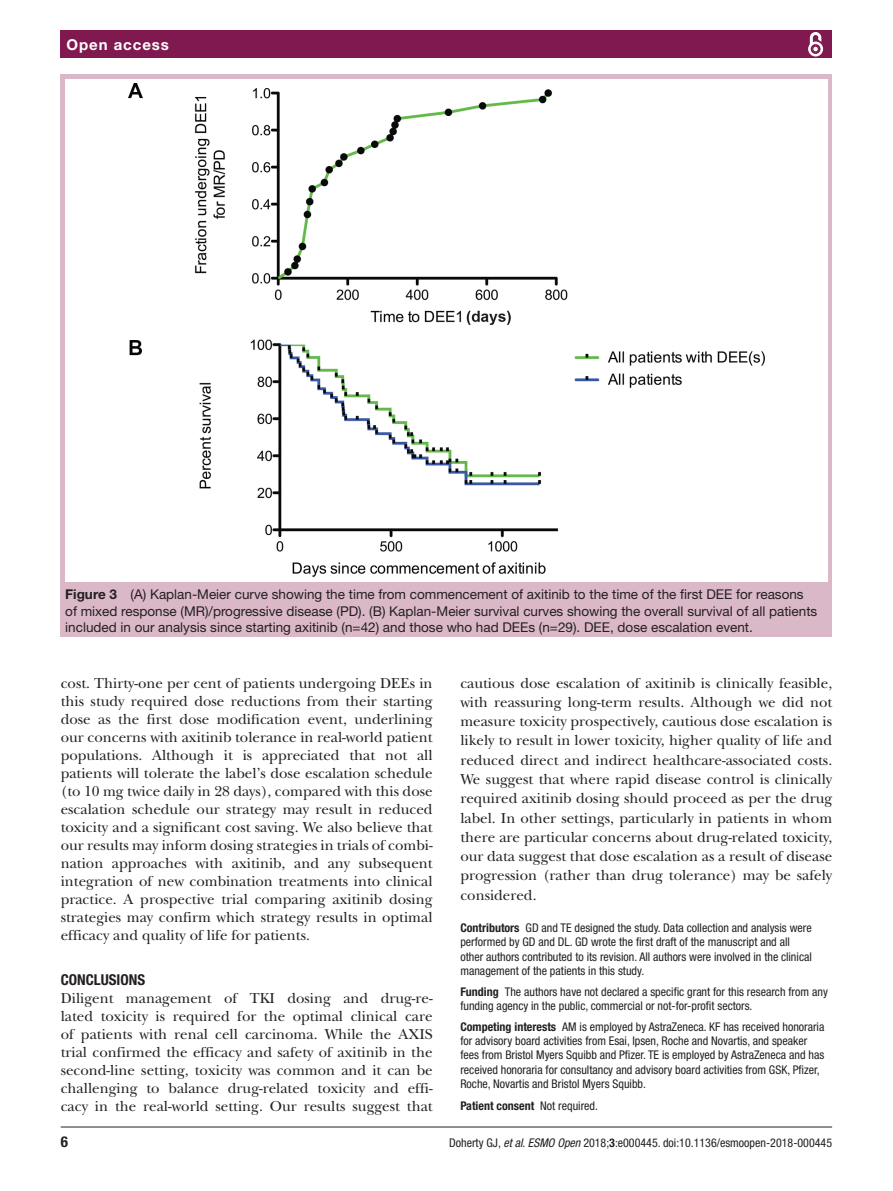
<style>
.page{position:relative;width:893px;height:1191px;background:#fff}
.page>*{position:absolute;margin:0;border:0;box-sizing:border-box;transform-origin:0 0}
.t1{font:15px/18px "New Baskerville";color:#231f20;text-align:justify}
.t2{font:700 condensed 15px "Helvetica Neue LT Std";color:#231f20}
.t3{font:700 15px "Helvetica Neue LT Std";letter-spacing:.065em;color:#fff}
.t4{font:13.5px/16.5px "Helvetica Neue LT Std";color:#231f20}
.t5{font:condensed 12px/14.4px "Helvetica Neue LT Std";color:#231f20}
.t6{font:700 condensed 12px "Helvetica Neue LT Std";color:#231f20}
.s1{font-weight:700}
.s2{font-weight:400}
.s3{font-style:italic}
</style>
<div class="page">
<div style="left:61px;top:31px;width:771px;height:27px;background:#80194f"></div>
<svg style="left:808px;top:32px;width:15px;height:25px"></svg>
<div style="left:812px;top:45px;width:7px;height:8px;border:1px solid #80194f;border-radius:50%"></div>
<hr style="left:61px;top:1126px;width:771px;height:1px;background:#231f20">
<div style="left:61px;top:74px;width:771px;height:563px;background:#dab8c8"></div>
<div style="left:65px;top:79px;width:763px;height:502px;background:#fff"></div>
<img style="left:129px;top:83px;width:635px;height:494px">
<p class="t3" style="left:66px;top:35px;width:104px">Open access</p>
<p class="t4" style="left:65px;top:586px;width:754px"><span class="s1">Figure 3</span> (A) Kaplan-Meier curve showing the time from commencement of axitinib to the time of the first DEE for reasons of mixed response (MR)/progressive disease (PD). (B) Kaplan-Meier survival curves showing the overall survival of all patients included in our analysis since starting axitinib (n=42) and those who had DEEs (n=29). DEE, dose escalation event.</p>
<p class="t1" style="left:61px;top:674px;width:373px">cost. Thirty-one per cent of patients undergoing DEEs in this study required dose reductions from their starting dose as the first dose modification event, underlining our concerns with axitinib tolerance in real-world patient populations. Although it is appreciated that not all patients will tolerate the label’s dose escalation schedule (to 10 mg twice daily in 28 days), compared with this dose escalation schedule our strategy may result in reduced toxicity and a significant cost saving. We also believe that our results may inform dosing strategies in trials of combi&shy;nation approaches with axitinib, and any subsequent integration of new combination treatments into clinical practice. A prospective trial comparing axitinib dosing strategies may confirm which strategy results in optimal efficacy and quality of life for patients.</p>
<p class="t2" style="left:61px;top:970px;width:86px">Conclusions</p>
<p class="t1" style="left:61px;top:989px;width:373px">Diligent management of TKI dosing and drug-re&shy;lated toxicity is required for the optimal clinical care of patients with renal cell carcinoma. While the AXIS trial confirmed the efficacy and safety of axitinib in the second-line setting, toxicity was common and it can be challenging to balance drug-related toxicity and effi&shy;cacy in the real-world setting. Our results suggest that</p>
<p class="t1" style="left:460px;top:673px;width:373px;line-height:19.4px">cautious dose escalation of axitinib is clinically feasible, with reassuring long-term results. Although we did not measure toxicity prospectively, cautious dose escalation is likely to result in lower toxicity, higher quality of life and reduced direct and indirect healthcare-associated costs.<br>We suggest that where rapid disease control is clinically required axitinib dosing should proceed as per the drug label. In other settings, particularly in patients in whom there are particular concerns about drug-related toxicity, our data suggest that dose escalation as a result of disease progression (rather than drug tolerance) may be safely considered.</p>
<p class="t5" style="left:460px;top:920px;width:353px"><span class="s1">Contributors</span> GD and TE designed the study. Data collection and analysis were performed by GD and DL. GD wrote the first draft of the manuscript and all other authors contributed to its revision. All authors were involved in the clinical management of the patients in this study.</p>
<p class="t5" style="left:460px;top:984px;width:369px"><span class="s1">Funding</span> The authors have not declared a specific grant for this research from any funding agency in the public, commercial or not-for-profit sectors.</p>
<p class="t5" style="left:460px;top:1019px;width:366px"><span class="s1">Competing interests</span> AM is employed by AstraZeneca. KF has received honoraria for advisory board activities from Esai, Ipsen, Roche and Novartis, and speaker fees from Bristol Myers Squibb and Pfizer. TE is employed by AstraZeneca and has received honoraria for consultancy and advisory board activities from GSK, Pfizer, Roche, Novartis and Bristol Myers Squibb.</p>
<p class="t6" style="left:460px;top:1098px;width:139px">Patient consent <span class="s2">Not required.</span></p>
<p class="t2" style="left:61px;top:1132px;width:9px">6</p>
<p class="t5" style="left:449px;top:1135px;width:384px">Doherty GJ, <span class="s3">et al</span>. <span class="s3">ESMO Open</span> 2018;<span class="s1">3</span>:e000445. doi:10.1136/esmoopen-2018-000445</p>
</div>
